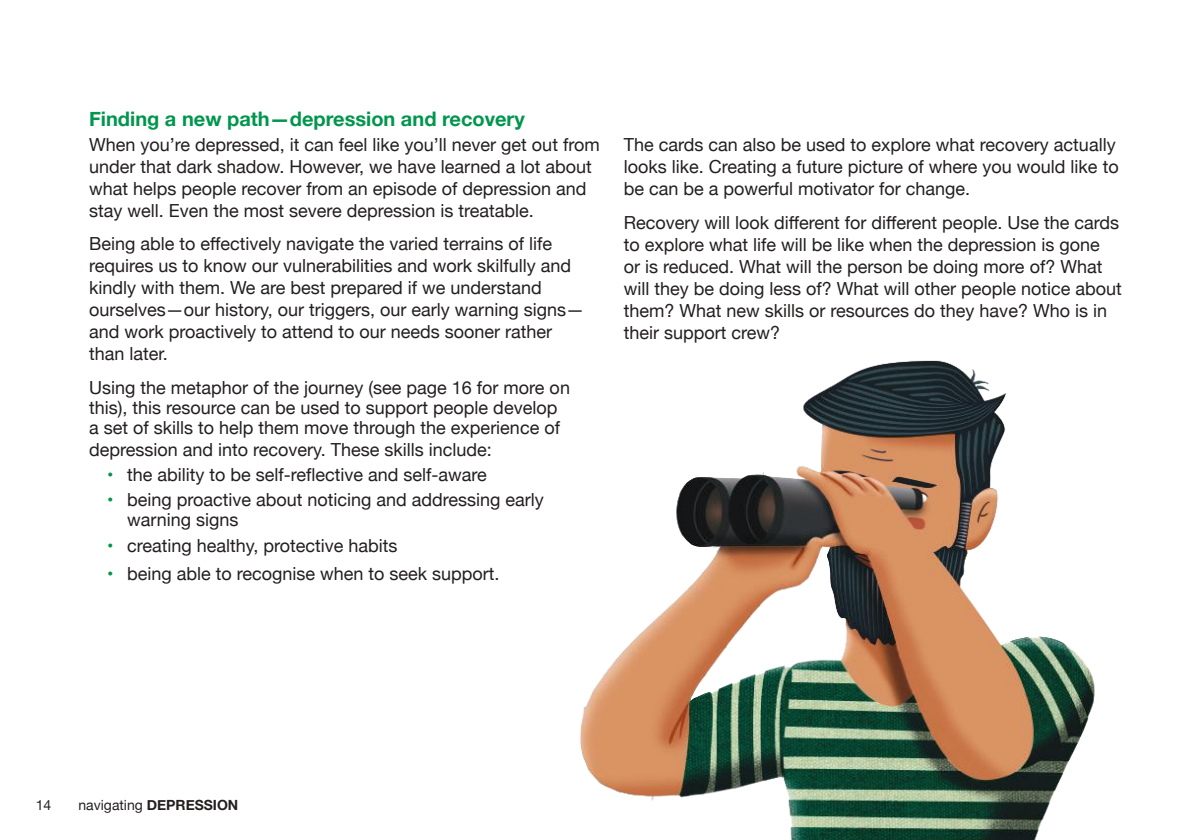
<style>
.page{position:relative;width:1191px;height:840px;background:#fff}
.page>*{position:absolute;margin:0;border:0;box-sizing:border-box;transform-origin:0 0}
.t1{font:700 20px "Helvetica Neue";color:#00964d}
.t2{font:18px/22px "Helvetica Neue";color:#241f1f}
.t3{font:14px "Helvetica Neue";color:#241f1f}
.s1{color:#00964d}
.s2{font-weight:700}
</style>
<div class="page">
<img style="left:580px;top:360px;width:515px;height:479px">
<p class="t1" style="left:89px;top:103px;width:437px">Finding a new path—depression and recovery</p>
<p class="t2" style="left:89px;top:134px;width:512px">When you’re depressed, it can feel like you’ll never get out from under that dark shadow. However, we have learned a lot about what helps people recover from an episode of depression and stay well. Even the most severe depression is treatable.</p>
<p class="t2" style="left:89px;top:234px;width:496px">Being able to effectively navigate the varied terrains of life requires us to know our vulnerabilities and work skilfully and kindly with them. We are best prepared if we understand ourselves—our history, our triggers, our early warning signs— and work proactively to attend to our needs sooner rather than later.</p>
<p class="t2" style="left:89px;top:378px;width:482px;line-height:20px">Using the metaphor of the journey (see page 16 for more on this), this resource can be used to support people develop a set of skills to help them move through the experience of</p>
<p class="t2" style="left:89px;top:439px;width:404px">depression and into recovery. These skills include:</p>
<p class="t2" style="left:107px;top:464px;width:381px"><span class="s1">•</span> the ability to be self-reflective and self-aware</p>
<p class="t2" style="left:127px;top:491px;width:418px;line-height:20px;text-indent:-20px"><span class="s1">•</span> being proactive about noticing and addressing early warning signs</p>
<p class="t2" style="left:107px;top:535px;width:292px"><span class="s1">•</span> creating healthy, protective habits</p>
<p class="t2" style="left:107px;top:563px;width:394px"><span class="s1">•</span> being able to recognise when to seek support.</p>
<p class="t2" style="left:624px;top:135px;width:496px">The cards can also be used to explore what recovery actually looks like. Creating a future picture of where you would like to be can be a powerful motivator for change.</p>
<p class="t2" style="left:624px;top:212px;width:500px">Recovery will look different for different people. Use the cards to explore what life will be like when the depression is gone<br>or is reduced. What will the person be doing more of? What will they be doing less of? What will other people notice about them? What new skills or resources do they have? Who is in their support crew?</p>
<p class="t3" style="left:36px;top:794px;width:17px">14</p>
<p class="t3" style="left:79px;top:794px;width:161px">navigating <span class="s2">DEPRESSION</span></p>
</div>
